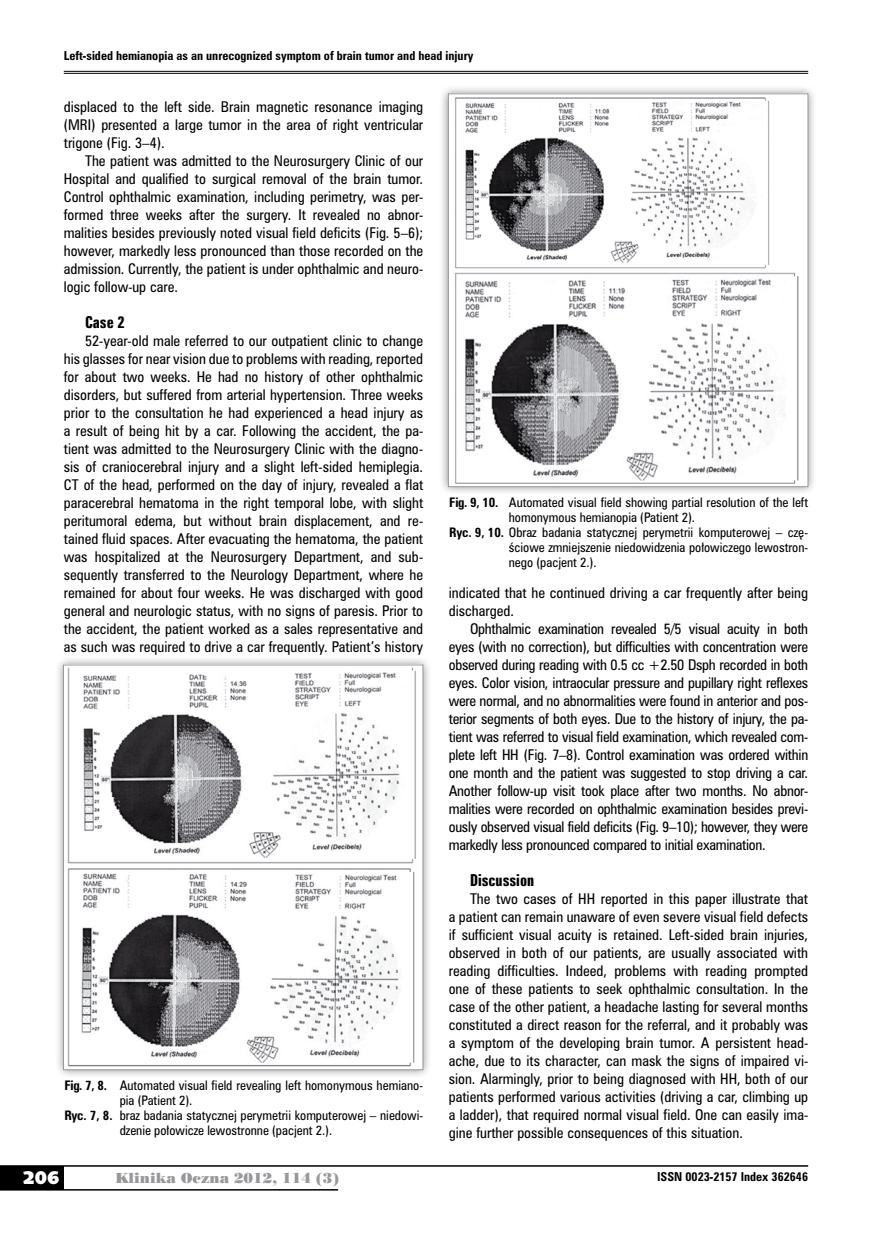
<style>
.page{position:relative;width:872px;height:1234px;background:#fff}
.page>*{position:absolute;margin:0;border:0;box-sizing:border-box;transform-origin:0 0}
.t1{font:18px "Humanst 531 U Blk PL";color:#fff}
.t2{font:15px "Zurich Bd X Cn PL";color:#000}
.t3{font:13.5px/18px "Zurich Cn PL";color:#000;text-align:justify}
.t4{font:13.5px "Poster Bodoni PL";color:#98989c}
.t5{font:12px "Zurich Cn PL";color:#000}
.t6{font:700 11.25px "Zurich Cn PL";color:#000}
.s1{font-weight:700}
</style>
<div class="page">
<div style="left:0;top:1165px;width:64px;height:24px;background:#000"></div>
<hr style="left:0;top:1164px;width:808px;height:2px;background:#000">
<hr style="left:0;top:1188px;width:338px;height:2px;background:#000">
<hr style="left:64px;top:71px;width:744px;height:1px;background:#000">
<hr style="left:64px;top:73px;width:744px;height:1px;background:#000">
<div style="left:54px;top:655px;width:378px;height:423px;background:#000;opacity:.45"></div>
<img style="left:65px;top:666px;width:356px;height:401px">
<div style="left:63px;top:664px;width:360px;height:405px;border:1px solid #98989c"></div>
<div style="left:439px;top:85px;width:378px;height:411px;background:#000;opacity:.45"></div>
<img style="left:450px;top:96px;width:356px;height:389px">
<div style="left:448px;top:94px;width:360px;height:393px;border:1px solid #98989c"></div>
<p class="t6" style="left:64px;top:48px;width:411px">Left-sided hemianopia as an unrecognized symptom of brain tumor and head injury</p>
<p class="t3" style="left:64px;top:97px;width:361px">displaced to the left side. Brain magnetic resonance imaging (MRI) presented a large tumor in the area of right ventricular trigone (Fig. 3–4).</p>
<p class="t3" style="left:64px;top:151px;width:361px;text-indent:21px">The patient was admitted to the Neurosurgery Clinic of our Hospital and qualified to surgical removal of the brain tumor.<br>Control ophthalmic examination, including perimetry, was per&shy;formed three weeks after the surgery. It revealed no abnor&shy;malities besides previously noted visual field deficits (Fig. 5–6); however, markedly less pronounced than those recorded on the admission. Currently, the patient is under ophthalmic and neuro&shy;logic follow-up care.</p>
<p class="t2" style="left:85px;top:312px;width:41px">Case 2</p>
<p class="t3" style="left:64px;top:331px;width:361px;text-indent:21px">52-year-old male referred to our outpatient clinic to change his glasses for near vision due to problems with reading, reported for about two weeks. He had no history of other ophthalmic disorders, but suffered from arterial hypertension. Three weeks prior to the consultation he had experienced a head injury as a result of being hit by a car. Following the accident, the pa&shy;tient was admitted to the Neurosurgery Clinic with the diagno&shy;sis of craniocerebral injury and a slight left-sided hemiplegia.<br>CT of the head, performed on the day of injury, revealed a flat paracerebral hematoma in the right temporal lobe, with slight peritumoral edema, but without brain displacement, and re&shy;tained fluid spaces. After evacuating the hematoma, the patient was hospitalized at the Neurosurgery Department, and sub&shy;sequently transferred to the Neurology Department, where he remained for about four weeks. He was discharged with good general and neurologic status, with no signs of paresis. Prior to the accident, the patient worked as a sales representative and as such was required to drive a car frequently. Patient’s history</p>
<p class="t5" style="left:449px;top:494px;width:360px"><span class="s1">Fig. 9, 10.</span> Automated visual field showing partial resolution of the left</p>
<p class="t5" style="left:509px;top:509px;width:188px">homonymous hemianopia (Patient 2).</p>
<p class="t5" style="left:449px;top:524px;width:360px"><span class="s1">Ryc. 9, 10.</span> Obraz badania statycznej perymetrii komputerowej – czę-</p>
<p class="t5" style="left:509px;top:539px;width:301px">ściowe zmniejszenie niedowidzenia połowiczego lewostron-</p>
<p class="t5" style="left:509px;top:554px;width:89px">nego (pacjent 2.).</p>
<p class="t3" style="left:449px;top:583px;width:361px">indicated that he continued driving a car frequently after being discharged.</p>
<p class="t3" style="left:449px;top:619px;width:361px;text-indent:21px">Ophthalmic examination revealed 5/5 visual acuity in both eyes (with no correction), but difficulties with concentration were observed during reading with 0.5 cc +2.50 Dsph recorded in both eyes. Color vision, intraocular pressure and pupillary right reflexes were normal, and no abnormalities were found in anterior and pos&shy;terior segments of both eyes. Due to the history of injury, the pa&shy;tient was referred to visual field examination, which revealed com&shy;plete left HH (Fig. 7–8). Control examination was ordered within one month and the patient was suggested to stop driving a car.<br>Another follow-up visit took place after two months. No abnor&shy;malities were recorded on ophthalmic examination besides previ&shy;ously observed visual field deficits (Fig. 9–10); however, they were markedly less pronounced compared to initial examination.</p>
<p class="t2" style="left:470px;top:870px;width:66px">Discussion</p>
<p class="t3" style="left:449px;top:889px;width:361px;text-indent:21px">The two cases of HH reported in this paper illustrate that a patient can remain unaware of even severe visual field defects if sufficient visual acuity is retained. Left-sided brain injuries, observed in both of our patients, are usually associated with reading difficulties. Indeed, problems with reading prompted one of these patients to seek ophthalmic consultation. In the case of the other patient, a headache lasting for several months constituted a direct reason for the referral, and it probably was a symptom of the developing brain tumor. A persistent head&shy;ache, due to its character, can mask the signs of impaired vi&shy;sion. Alarmingly, prior to being diagnosed with HH, both of our patients performed various activities (driving a car, climbing up a ladder), that required normal visual field. One can easily ima&shy;gine further possible consequences of this situation.</p>
<p class="t5" style="left:64px;top:1076px;width:360px"><span class="s1">Fig. 7, 8.</span> Automated visual field revealing left homonymous hemiano-</p>
<p class="t5" style="left:120px;top:1091px;width:74px">pia (Patient 2).</p>
<p class="t5" style="left:64px;top:1106px;width:360px"><span class="s1">Ryc. 7, 8.</span> braz badania statycznej perymetrii komputerowej – niedowi-</p>
<p class="t5" style="left:120px;top:1121px;width:214px">dzenie połowicze lewostronne (pacjent 2.).</p>
<h1 class="t1" style="left:23px;top:1165px;width:38px">206</h1>
<p class="t4" style="left:115px;top:1168px;width:225px">Klinika Oczna 2012, 114 (3)</p>
<p class="t6" style="left:657px;top:1168px;width:152px">ISSN 0023-2157 Index 362646</p>
</div>
